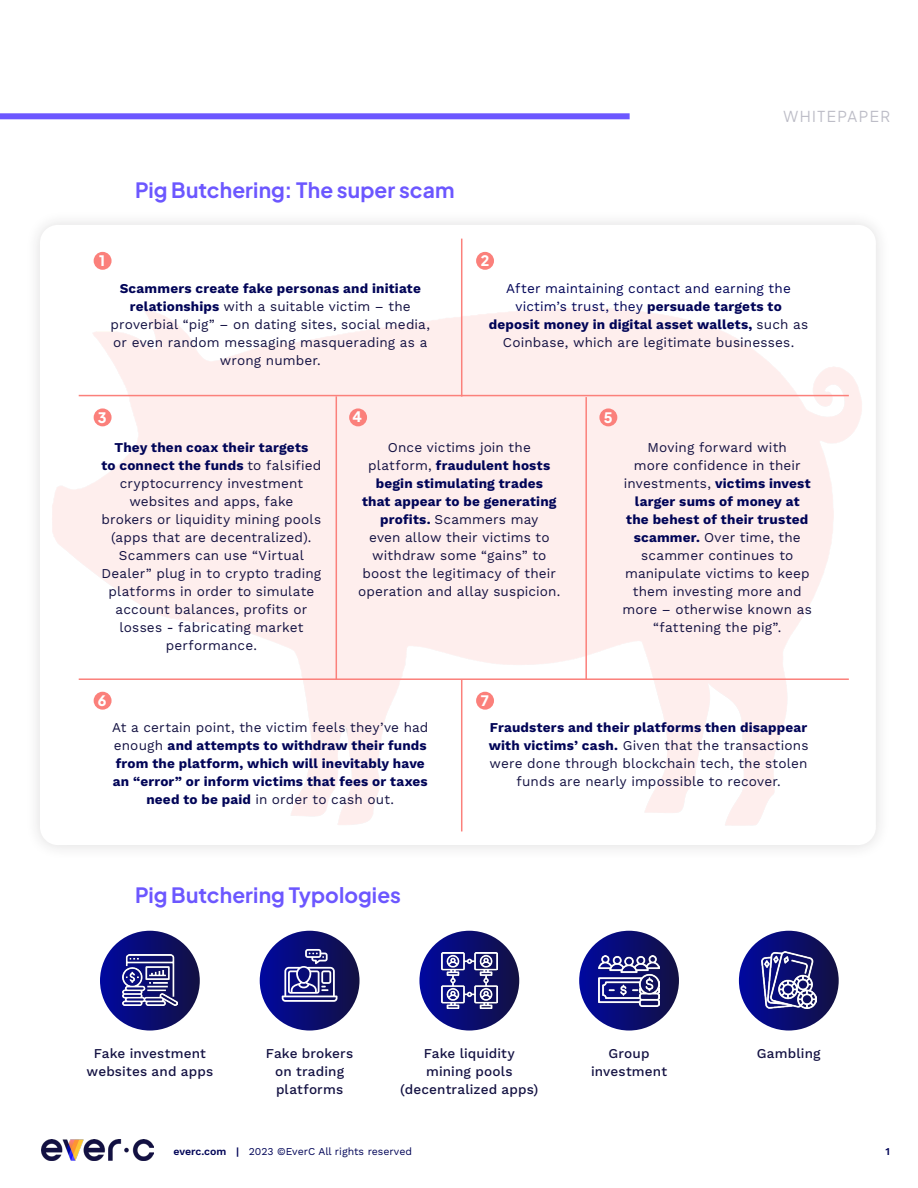
<style>
.page{position:relative;width:918px;height:1188px;background:#fff}
.page>*{position:absolute;margin:0;border:0;box-sizing:border-box;transform-origin:0 0}
.t1{font:700 21px "Plus Jakarta Sans";letter-spacing:.005em;color:#6c57ff}
.t2{font:15px "Plus Jakarta Sans";letter-spacing:.1em;color:#bdbdc7}
.captions{font:800 14.4px "Plus Jakarta Sans";color:#fff}
.Body{font:13.5px/18px "Work Sans";letter-spacing:.01em;color:#131142;text-align:center}
.Body-2{font:700 13.5px/18px "Work Sans";letter-spacing:.01em;color:#000457;text-align:center}
.Body-3{font:13.5px/18px "Work Sans";letter-spacing:.01em;color:#000457;text-align:center}
.Body-4{font:500 13.5px/18px "Work Sans";letter-spacing:.01em;color:#131142;text-align:center}
.t3{font:10.5px "Work Sans";color:#000457}
.t4{font:600 10.5px "Work Sans";color:#000457}
.s1{font-weight:700;color:#000457}
.s2{font-weight:700}
.s3{color:#131142}
.s4{font-weight:400;color:#131142}
.s5{font-weight:600}
</style>
<div class="page">
<img style="left:42px;top:1140px;width:111px;height:21px">
<div style="left:0;top:113px;width:630px;height:6px;background:#6c57ff"></div>
<div style="left:25px;top:210px;width:866px;height:650px;background:#f9f9f9"></div>
<div style="left:40px;top:225px;width:836px;height:620px;background:linear-gradient(to right,#fff8f7,#fef5f5);border-radius:18px"></div>
<div style="left:94px;top:408px;width:18px;height:18px;background:#fb807b;border-radius:50%"></div>
<div style="left:94px;top:692px;width:18px;height:18px;background:#fb807b;border-radius:50%"></div>
<div style="left:94px;top:252px;width:18px;height:18px;background:#fb807b;border-radius:50%"></div>
<div style="left:476px;top:692px;width:18px;height:18px;background:#fb807b;border-radius:50%"></div>
<div style="left:476px;top:252px;width:18px;height:18px;background:#fb807b;border-radius:50%"></div>
<div style="left:349px;top:408px;width:18px;height:18px;background:#fb807b;border-radius:50%"></div>
<div style="left:599px;top:408px;width:18px;height:18px;background:#fb807b;border-radius:50%"></div>
<hr style="left:461px;top:239px;width:1px;height:158px;background:#fb807b">
<hr style="left:336px;top:396px;width:1px;height:284px;background:#fb807b">
<hr style="left:585px;top:397px;width:2px;height:283px;background:#fb807b">
<hr style="left:461px;top:680px;width:1px;height:151px;background:#fb807b">
<svg style="left:579px;top:931px;width:100px;height:100px;background:#101374"></svg>
<img style="left:599px;top:955px;width:60px;height:51px">
<svg style="left:100px;top:931px;width:100px;height:100px;background:#0f1274"></svg>
<img style="left:123px;top:954px;width:54px;height:51px">
<svg style="left:739px;top:931px;width:100px;height:100px;background:#0d1072"></svg>
<img style="left:761px;top:951px;width:55px;height:58px">
<svg style="left:419px;top:931px;width:100px;height:100px;background:#121576"></svg>
<img style="left:441px;top:953px;width:56px;height:55px">
<svg style="left:260px;top:931px;width:100px;height:100px;background:#0d1073"></svg>
<svg style="left:282px;top:949px;width:56px;height:53px"></svg>
<hr style="left:79px;top:395px;width:770px;height:1px;background:#fb807b">
<hr style="left:79px;top:678px;width:770px;height:2px;background:#fb807b">
<p class="t2" style="left:783px;top:104px;width:108px">WHITEPAPER</p>
<h1 class="t1" style="left:135px;top:173px;width:321px">Pig Butchering: The super scam</h1>
<p class="captions" style="left:99px;top:249px;width:7px">1</p>
<p class="captions" style="left:481px;top:249px;width:10px">2</p>
<p class="Body" style="left:111px;top:280px;width:321px"><span class="s1">Scammers create fake personas and initiate relationships</span> with a suitable victim – the proverbial “pig” – on dating sites, social media, or even random messaging masquerading as a wrong number.</p>
<p class="Body-3" style="left:489px;top:280px;width:321px">After maintaining contact and earning the victim’s trust, they <span class="s2">persuade targets to deposit money in digital asset wallets,</span> <span class="s3">such as Coinbase, which are legitimate businesses.</span></p>
<p class="captions" style="left:98px;top:406px;width:10px">3</p>
<p class="captions" style="left:353px;top:405px;width:11px">4</p>
<p class="captions" style="left:604px;top:406px;width:10px">5</p>
<p class="Body" style="left:102px;top:439px;width:221px"><span class="s1">They then coax their targets<br>to connect the funds</span> to falsified cryptocurrency investment websites and apps, fake<br>brokers or liquidity mining pools (apps that are decentralized).<br>Scammers can use “Virtual<br>Dealer” plug in to crypto trading platforms in order to simulate account balances, profits or losses - fabricating market performance.</p>
<p class="Body" style="left:358px;top:439px;width:204px">Once victims join the platform, <span class="s1">fraudulent hosts begin stimulating trades<br>that appear to be generating profits.</span> Scammers may<br>even allow their victims to withdraw some “gains” to boost the legitimacy of their operation and allay suspicion.</p>
<p class="Body" style="left:623px;top:439px;width:191px">Moving forward with<br>more confidence in their investments, <span class="s1">victims invest larger sums of money at the behest of their trusted scammer.</span> Over time, the scammer continues to manipulate victims to keep them investing more and more – otherwise known as “fattening the pig”.</p>
<p class="captions" style="left:98px;top:689px;width:10px">6</p>
<p class="captions" style="left:481px;top:689px;width:10px">7</p>
<p class="Body-2" style="left:112px;top:719px;width:318px"><span class="s4">At a certain point, the victim feels they’ve had enough</span> and attempts to withdraw their funds from the platform, which will inevitably have an “error” or inform victims that fees or taxes need to be paid <span class="s4">in order to cash out.</span></p>
<p class="Body" style="left:489px;top:719px;width:321px"><span class="s1">Fraudsters and their platforms then disappear with victims’ cash.</span> Given that the transactions were done through blockchain tech, the stolen funds are nearly impossible to recover.</p>
<h1 class="t1" style="left:135px;top:878px;width:267px">Pig Butchering Typologies</h1>
<p class="Body-4" style="left:87px;top:1045px;width:128px">Fake investment websites and apps</p>
<p class="Body-4" style="left:266px;top:1045px;width:89px">Fake brokers on trading platforms</p>
<p class="Body-4" style="left:400px;top:1045px;width:140px">Fake liquidity mining pools (decentralized apps)</p>
<p class="Body-4" style="left:591px;top:1045px;width:78px">Group investment</p>
<p class="Body-4" style="left:757px;top:1045px;width:65px">Gambling</p>
<p class="t3" style="left:173px;top:1145px;width:240px"><span class="s5">everc.com |</span> 2023 ©EverC All rights reserved</p>
<p class="t4" style="left:885px;top:1145px;width:6px">1</p>
</div>
